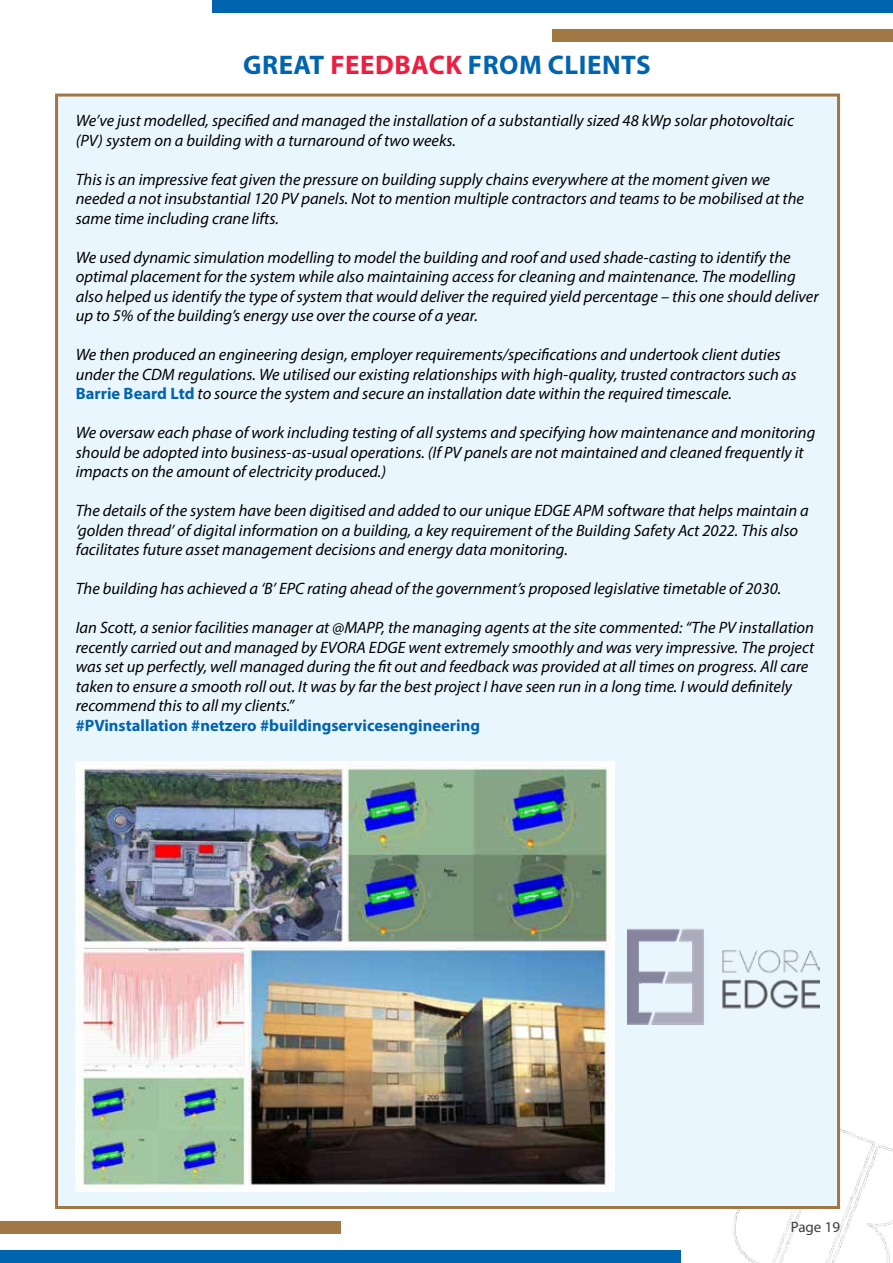
<style>
.page{position:relative;width:893px;height:1263px;background:#fff}
.page>*{position:absolute;margin:0;border:0;box-sizing:border-box;transform-origin:0 0}
.t1{font:700 27px "Myriad Pro";letter-spacing:.02em;color:#0064af}
.t2{font:italic 16.5px/19.5px "Myriad Pro";color:#000}
.t3{font:700 16.5px "Myriad Pro";color:#0064af}
.t4{font:15px "Myriad Pro";color:#3c3c3b}
.s1{color:#eb1f40}
.s2{font-weight:700;font-style:normal;color:#0064af}
</style>
<div class="page">
<img style="left:732px;top:1101px;width:161px;height:162px">
<div style="left:55px;top:94px;width:785px;height:1115px;background:#eaf6fe;border:3px solid #a07843"></div>
<div style="left:553px;top:30px;width:340px;height:12px;background:#a07843"></div>
<div style="left:213px;top:0;width:680px;height:13px;background:#0064af"></div>
<div style="left:0;top:1220px;width:340px;height:13px;background:#a07843"></div>
<div style="left:0;top:1250px;width:680px;height:13px;background:#0064af"></div>
<img style="left:76px;top:761px;width:538px;height:431px">
<img style="left:627px;top:928px;width:192px;height:97px">
<h1 class="t1" style="left:243px;top:48px;width:409px">GREAT <span class="s1">FEEDBACK</span> FROM CLIENTS</h1>
<p class="t2" style="left:76px;top:111px;width:720px">We’ve just modelled, specified and managed the installation of a substantially sized 48 kWp solar photovoltaic (PV) system on a building with a turnaround of two weeks.</p>
<p class="t2" style="left:76px;top:169px;width:730px">This is an impressive feat given the pressure on building supply chains everywhere at the moment given we needed a not insubstantial 120 PV panels. Not to mention multiple contractors and teams to be mobilised at the same time including crane lifts.</p>
<p class="t2" style="left:76px;top:247px;width:744px">We used dynamic simulation modelling to model the building and roof and used shade-casting to identify the optimal placement for the system while also maintaining access for cleaning and maintenance. The modelling also helped us identify the type of system that would deliver the required yield percentage – this one should deliver up to 5% of the building’s energy use over the course of a year.</p>
<p class="t2" style="left:76px;top:345px;width:722px">We then produced an engineering design, employer requirements/specifications and undertook client duties under the CDM regulations. We utilised our existing relationships with high-quality, trusted contractors such as<br><span class="s2">Barrie Beard Ltd</span> to source the system and secure an installation date within the required timescale.</p>
<p class="t2" style="left:76px;top:423px;width:741px">We oversaw each phase of work including testing of all systems and specifying how maintenance and monitoring should be adopted into business-as-usual operations. (If PV panels are not maintained and cleaned frequently it impacts on the amount of electricity produced.)</p>
<p class="t2" style="left:76px;top:501px;width:735px">The details of the system have been digitised and added to our unique EDGE APM software that helps maintain a ‘golden thread’ of digital information on a building, a key requirement of the Building Safety Act 2022. This also facilitates future asset management decisions and energy data monitoring.</p>
<p class="t2" style="left:76px;top:579px;width:707px">The building has achieved a ‘B’ EPC rating ahead of the government’s proposed legislative timetable of 2030.</p>
<p class="t2" style="left:76px;top:618px;width:740px">Ian Scott, a senior facilities manager at @MAPP, the managing agents at the site commented: “The PV installation recently carried out and managed by EVORA EDGE went extremely smoothly and was very impressive. The project was set up perfectly, well managed during the fit out and feedback was provided at all times on progress. All care taken to ensure a smooth roll out. It was by far the best project I have seen run in a long time. I would definitely recommend this to all my clients.”</p>
<p class="t3" style="left:76px;top:714px;width:406px">#PVinstallation #netzero #buildingservicesengineering</p>
<p class="t4" style="left:791px;top:1217px;width:51px">Page 19</p>
</div>
